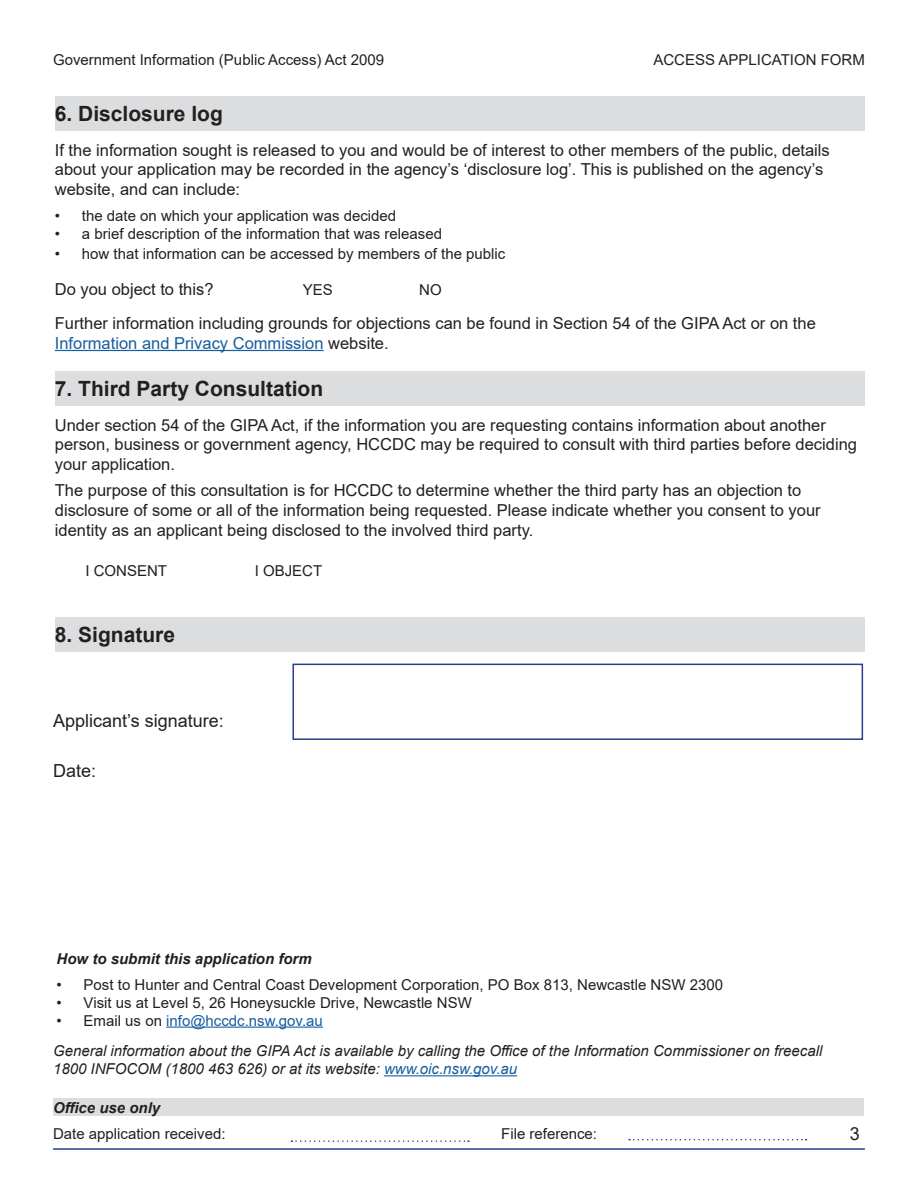
<style>
.page{position:relative;width:918px;height:1188px;background:#fff}
.page>*{position:absolute;margin:0;border:0;box-sizing:border-box;transform-origin:0 0}
.t1{font:700 21px "Arial";color:#231f20}
.t2{font:18px "Arial";color:#231f20}
.t3{font:16.5px/19.8px "Arial";color:#231f20}
.t4{font:15px "Arial";color:#231f20}
.t5{font:italic 15px/18px "Arial";color:#231f20}
.t6{font:italic 700 15px "Arial";color:#231f20}
.t7{font:15px "Arial";color:#175d9e}
.s1{color:#175d9e}
.s2{color:#231f20}
</style>
<div class="page">
<hr style="left:53px;top:1148px;width:812px;height:2px;background:#253f8e">
<div style="left:53px;top:1098px;width:810px;height:18px;background:#dcdddf"></div>
<svg style="left:291px;top:1140px;width:178px;height:2px"></svg>
<svg style="left:629px;top:1139px;width:178px;height:1px"></svg>
<div style="left:55px;top:617px;width:810px;height:34px;background:#dcdddf"></div>
<div style="left:292px;top:664px;width:571px;height:76px;border:2px solid #253f8e"></div>
<hr style="left:166px;top:1027px;width:157px;height:1px;background:#175d9e">
<hr style="left:384px;top:1075px;width:133px;height:1px;background:#175d9e">
<div style="left:55px;top:97px;width:810px;height:34px;background:#dcdddf"></div>
<hr style="left:55px;top:350px;width:269px;height:1px;background:#175d9e">
<div style="left:55px;top:372px;width:810px;height:34px;background:#dcdddf"></div>
<p class="t4" style="left:53px;top:49px;width:332px">Government Information (Public Access) Act 2009</p>
<p class="t4" style="left:653px;top:49px;width:213px">ACCESS APPLICATION FORM</p>
<p class="t1" style="left:55px;top:99px;width:170px">6. Disclosure log</p>
<p class="t3" style="left:55px;top:140px;width:776px">If the information sought is released to you and would be of interest to other members of the public, details about your application may be recorded in the agency’s ‘disclosure log’. This is published on the agency’s website, and can include:</p>
<p class="t4" style="left:55px;top:205px;width:343px">• the date on which your application was decided</p>
<p class="t4" style="left:55px;top:223px;width:389px">• a brief description of the information that was released</p>
<p class="t4" style="left:55px;top:243px;width:452px">• how that information can be accessed by members of the public</p>
<p class="t3" style="left:55px;top:279px;width:160px">Do you object to this?</p>
<p class="t4" style="left:303px;top:279px;width:32px">YES</p>
<p class="t4" style="left:419px;top:279px;width:24px">NO</p>
<p class="t3" style="left:55px;top:313px;width:762px">Further information including grounds for objections can be found in Section 54 of the GIPA Act or on the<br><span class="s1">Information and Privacy Commission</span> website.</p>
<p class="t1" style="left:55px;top:374px;width:270px">7. Third Party Consultation</p>
<p class="t3" style="left:55px;top:415px;width:804px">Under section 54 of the GIPA Act, if the information you are requesting contains information about another person, business or government agency, HCCDC may be required to consult with third parties before deciding your application.</p>
<p class="t3" style="left:55px;top:480px;width:767px">The purpose of this consultation is for HCCDC to determine whether the third party has an objection to disclosure of some or all of the information being requested. Please indicate whether you consent to your identity as an applicant being disclosed to the involved third party.</p>
<p class="t4" style="left:85px;top:560px;width:83px">I CONSENT</p>
<p class="t4" style="left:255px;top:560px;width:69px">I OBJECT</p>
<p class="t1" style="left:55px;top:620px;width:122px">8. Signature</p>
<p class="t2" style="left:53px;top:708px;width:172px">Applicant’s signature:</p>
<p class="t2" style="left:53px;top:758px;width:45px">Date:</p>
<p class="t6" style="left:57px;top:949px;width:257px">How to submit this application form</p>
<p class="t4" style="left:57px;top:974px;width:668px">• Post to Hunter and Central Coast Development Corporation, PO Box 813, Newcastle NSW 2300</p>
<p class="t4" style="left:57px;top:992px;width:417px">• Visit us at Level 5, 26 Honeysuckle Drive, Newcastle NSW</p>
<p class="t7" style="left:57px;top:1010px;width:268px"><span class="s2">• Email us on</span> info@hccdc.nsw.gov.au</p>
<p class="t5" style="left:53px;top:1042px;width:771px">General information about the GIPA Act is available by calling the Office of the Information Commissioner on freecall<br>1800 INFOCOM (1800 463 626) or at its website: <span class="s1">www.oic.nsw.gov.au</span></p>
<p class="t6" style="left:53px;top:1098px;width:109px">Office use only</p>
<p class="t4" style="left:53px;top:1124px;width:174px">Date application received:</p>
<p class="t4" style="left:501px;top:1123px;width:97px">File reference:</p>
<p class="t2" style="left:850px;top:1121px;width:12px">3</p>
</div>
